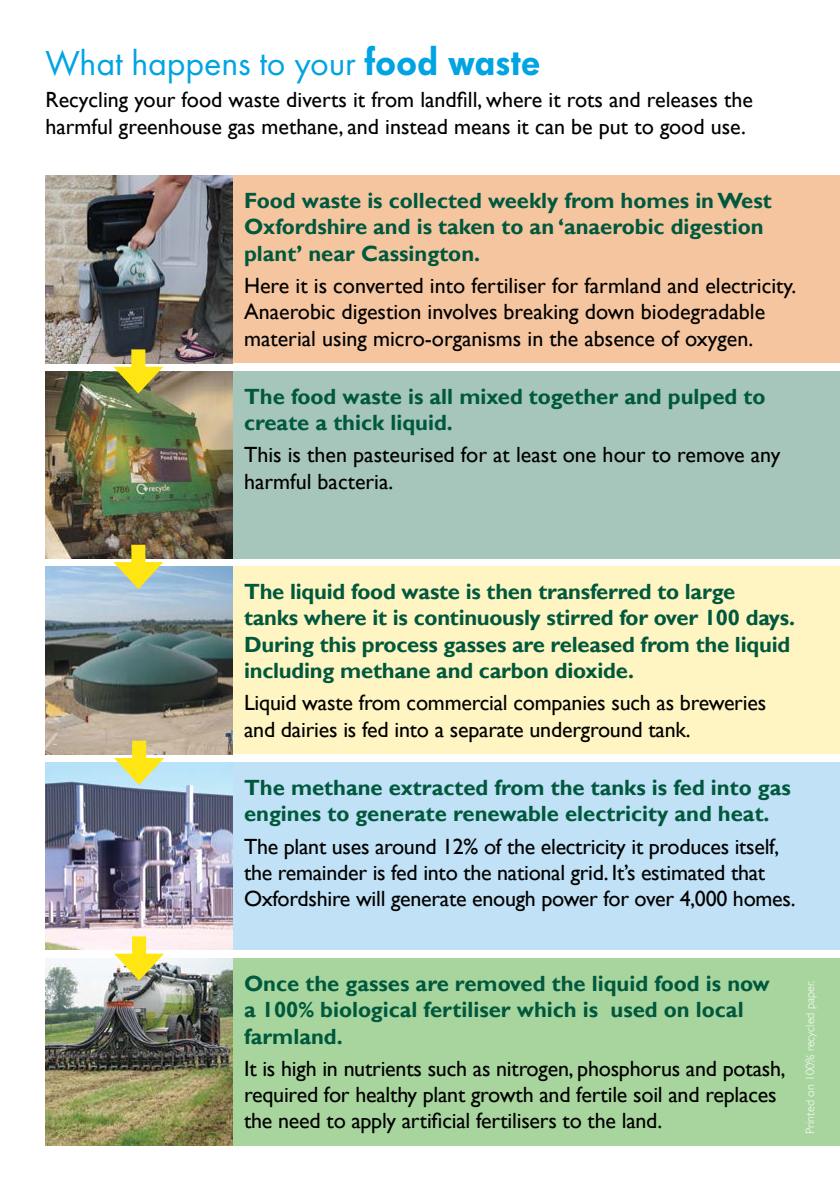
<style>
.page{position:relative;width:840px;height:1191px;background:#fff}
.page>*{position:absolute;margin:0;border:0;box-sizing:border-box;transform-origin:0 0}
.t1{font:36px "Futura EF";letter-spacing:-.005em;color:#00a4e3}
.t2{font:22px/26.4px "Gill Sans";letter-spacing:-.01em;color:#000}
.t3{font:700 22px/26.4px "Gill Sans";color:#00583d}
.t4{font:300 12px "Gill Sans";color:#fff}
.s1{font-weight:800;font-size:40px}
</style>
<div class="page">
<div style="left:45px;top:176px;width:794px;height:187px;background:#f5c5a0"></div>
<div style="left:45px;top:567px;width:794px;height:187px;background:#fff5c2"></div>
<div style="left:45px;top:371px;width:794px;height:187px;background:#a6c6bc"></div>
<div style="left:45px;top:763px;width:794px;height:187px;background:#c0e1f6"></div>
<div style="left:45px;top:958px;width:794px;height:187px;background:#a8d59e"></div>
<img style="left:45px;top:567px;width:187px;height:187px">
<img style="left:45px;top:763px;width:187px;height:187px">
<img style="left:45px;top:958px;width:187px;height:187px">
<img style="left:45px;top:371px;width:187px;height:187px">
<img style="left:45px;top:176px;width:187px;height:187px">
<div style="left:131px;top:349px;width:14px;height:28px;background:#ffe512"></div>
<svg style="left:113px;top:367px;width:50px;height:26px"></svg>
<div style="left:131px;top:545px;width:14px;height:27px;background:#ffe512"></div>
<svg style="left:113px;top:562px;width:50px;height:27px"></svg>
<div style="left:132px;top:740px;width:14px;height:28px;background:#ffe512"></div>
<svg style="left:114px;top:758px;width:50px;height:27px"></svg>
<div style="left:132px;top:936px;width:14px;height:28px;background:#ffe512"></div>
<svg style="left:114px;top:953px;width:50px;height:27px"></svg>
<h1 class="t1" style="left:45px;top:43px;width:496px">What happens to your <span class="s1">food waste</span></h1>
<p class="t2" style="left:45px;top:87px;width:708px">Recycling your food waste diverts it from landfill, where it rots and releases the harmful greenhouse gas methane, and instead means it can be put to good use.</p>
<p class="t3" style="left:244px;top:188px;width:529px">Food waste is collected weekly from homes in West<br>Oxfordshire and is taken to an ‘anaerobic digestion plant’ near Cassington.</p>
<p class="t2" style="left:244px;top:273px;width:553px">Here it is converted into fertiliser for farmland and electricity.<br>Anaerobic digestion involves breaking down biodegradable material using micro-organisms in the absence of oxygen.</p>
<p class="t3" style="left:244px;top:384px;width:522px">The food waste is all mixed together and pulped to create a thick liquid.</p>
<p class="t2" style="left:244px;top:442px;width:537px">This is then pasteurised for at least one hour to remove any harmful bacteria.</p>
<p class="t3" style="left:244px;top:579px;width:552px">The liquid food waste is then transferred to large<br>tanks where it is continuously stirred for over 100 days.<br>During this process gasses are released from the liquid including methane and carbon dioxide.</p>
<p class="t2" style="left:244px;top:690px;width:523px">Liquid waste from commercial companies such as breweries and dairies is fed into a separate underground tank.</p>
<p class="t3" style="left:244px;top:775px;width:548px">The methane extracted from the tanks is fed into gas engines to generate renewable electricity and heat.</p>
<p class="t2" style="left:244px;top:833px;width:552px">The plant uses around 12% of the electricity it produces itself, the remainder is fed into the national grid. It’s estimated that<br>Oxfordshire will generate enough power for over 4,000 homes.</p>
<p class="t3" style="left:244px;top:970px;width:527px">Once the gasses are removed the liquid food is now a 100% biological fertiliser which is used on local farmland.</p>
<p class="t2" style="left:244px;top:1055px;width:543px">It is high in nutrients such as nitrogen, phosphorus and potash, required for healthy plant growth and fertile soil and replaces the need to apply artificial fertilisers to the land.</p>
<p class="t4" style="left:802px;top:1134px;width:155px;rotate:-90deg">Printed on 100% recycled paper.</p>
</div>
